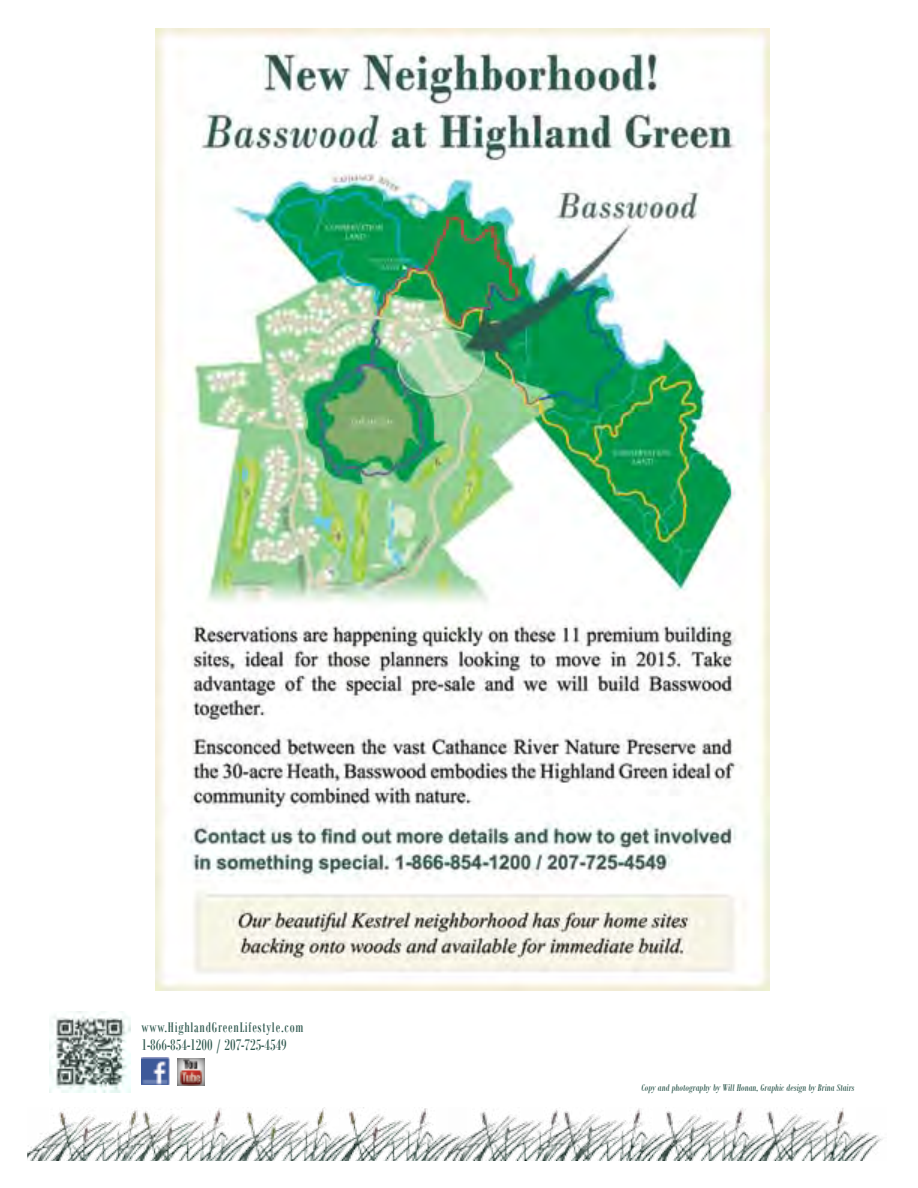
<style>
.page{position:relative;width:918px;height:1188px;background:#fff}
.page>*{position:absolute;margin:0;border:0;box-sizing:border-box;transform-origin:0 0}
.t1{font:16.5px "Bodoni MT Condensed";color:#2c564c}
.t2{font:15px "Bodoni MT Condensed";letter-spacing:.05em;color:#2c564c}
.t3{font:italic 10.5px "Bodoni MT Condensed";letter-spacing:.01em;color:#2c564c}
</style>
<div class="page">
<img style="left:49px;top:1012px;width:81px;height:80px">
<img style="left:141px;top:1058px;width:21px;height:27px">
<img style="left:466px;top:1108px;width:417px;height:53px">
<img style="left:27px;top:1108px;width:439px;height:53px">
<div style="left:162px;top:1057px;width:57px;height:30px;background:#000;opacity:.75"></div>
<img style="left:156px;top:28px;width:614px;height:963px">
<h2 class="t2" style="left:141px;top:1019px;width:163px">www.HighlandGreenLifestyle.com</h2>
<h1 class="t1" style="left:141px;top:1035px;width:147px">1-866-854-1200 / 207-725-4549</h1>
<p class="t3" style="left:642px;top:1081px;width:214px">Copy and photography by Will Honan, Graphic design by Brina Stairs</p>
</div>
